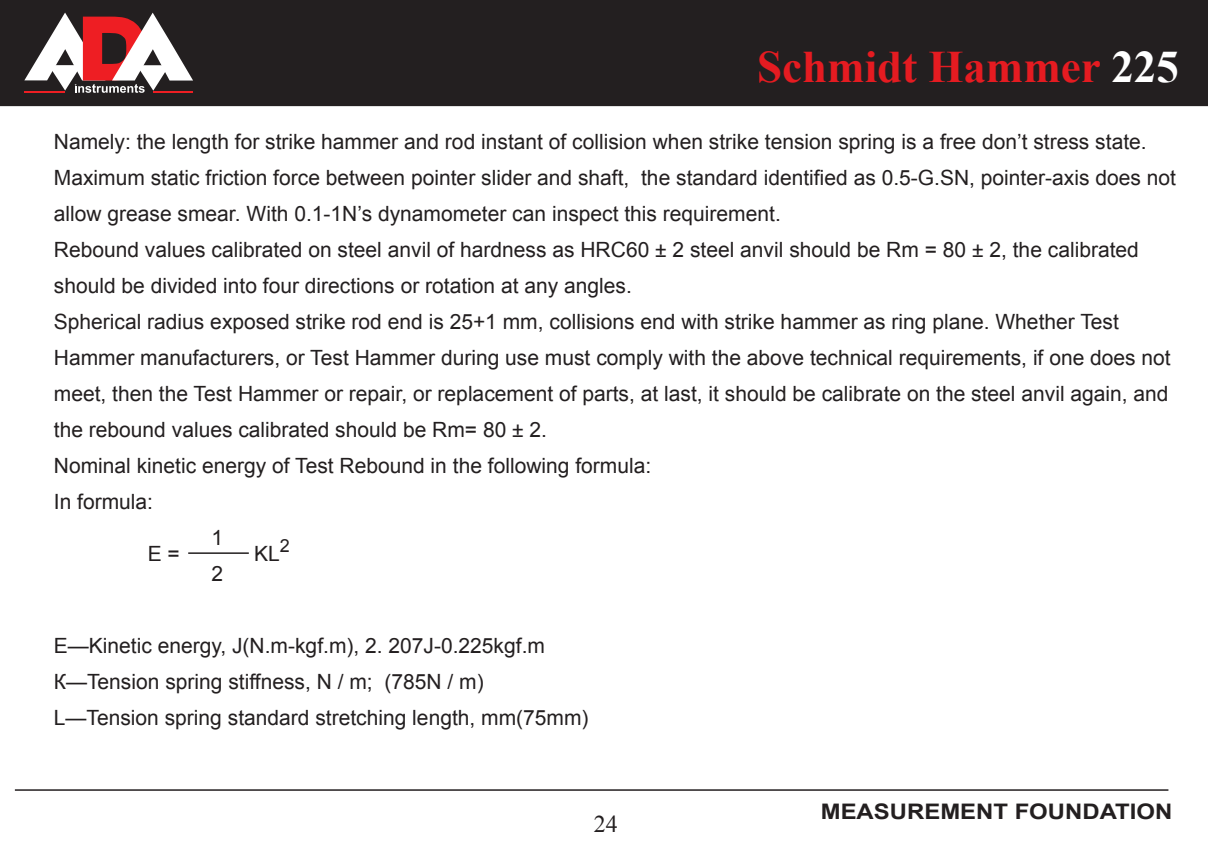
<style>
.page{position:relative;width:1208px;height:851px;background:#fff}
.page>*{position:absolute;margin:0;border:0;box-sizing:border-box;transform-origin:0 0}
.t1{font:700 45px "Times New Roman";color:#e51b21}
.t2{font:24px "Times New Roman";color:#231f20}
.t3{font:700 21.3px "Arial";color:#231f20;scale:1.12 1}
.t4{font:21px "Arial";color:#231f20}
.s1{color:#fff}
</style>
<div class="page">
<div style="left:0;top:0;width:1207px;height:106px;background:#231f20"></div>
<svg style="left:24px;top:13px;width:169px;height:80px"></svg>
<hr style="left:24px;top:91px;width:41px;height:1px;background:#ee1e23">
<hr style="left:153px;top:91px;width:40px;height:2px;background:#ee1e23">
<hr style="left:15px;top:789px;width:1153px;height:1px;background:#231f20">
<svg style="left:1207px;top:0;width:1px;height:106px"></svg>
<hr style="left:188px;top:552px;width:61px;height:2px;background:#231f20">
<h1 class="t1" style="left:757px;top:35px;width:423px">Schmidt Hammer <span class="s1">225</span></h1>
<p class="t4" style="left:54px;top:127px;width:1094px">Namely: the length for strike hammer and rod instant of collision when strike tension spring is a free don’t stress state.</p>
<p class="t4" style="left:54px;top:163px;width:1123px">Maximum static friction force between pointer slider and shaft, the standard identified as 0.5-G.SN, pointer-axis does not</p>
<p class="t4" style="left:54px;top:199px;width:728px">allow grease smear. With 0.1-1N’s dynamometer can inspect this requirement.</p>
<p class="t4" style="left:54px;top:235px;width:1086px">Rebound values calibrated on steel anvil of hardness as HRC60 ± 2 steel anvil should be Rm = 80 ± 2, the calibrated</p>
<p class="t4" style="left:54px;top:271px;width:579px">should be divided into four directions or rotation at any angles.</p>
<p class="t4" style="left:54px;top:307px;width:1066px">Spherical radius exposed strike rod end is 25+1 mm, collisions end with strike hammer as ring plane. Whether Test</p>
<p class="t4" style="left:54px;top:343px;width:1118px">Hammer manufacturers, or Test Hammer during use must comply with the above technical requirements, if one does not</p>
<p class="t4" style="left:54px;top:379px;width:1116px">meet, then the Test Hammer or repair, or replacement of parts, at last, it should be calibrate on the steel anvil again, and</p>
<p class="t4" style="left:54px;top:415px;width:495px">the rebound values calibrated should be Rm= 80 ± 2.</p>
<p class="t4" style="left:54px;top:451px;width:599px">Nominal kinetic energy of Test Rebound in the following formula:</p>
<p class="t4" style="left:54px;top:487px;width:101px">In formula:</p>
<p class="t4" style="left:211px;top:523px;width:13px">1</p>
<p class="t4" style="left:211px;top:559px;width:13px">2</p>
<p class="t4" style="left:148px;top:539px;width:34px">E =</p>
<p class="t4" style="left:254px;top:539px;width:37px">KL<sup>2</sup></p>
<p class="t4" style="left:54px;top:631px;width:492px">E—Kinetic energy, J(N.m-kgf.m), 2. 207J-0.225kgf.m</p>
<p class="t4" style="left:54px;top:667px;width:431px">К—Tension spring stiffness, N / m; (785N / m)</p>
<p class="t4" style="left:54px;top:703px;width:536px">L—Tension spring standard stretching length, mm(75mm)</p>
<p class="t2" style="left:594px;top:808px;width:24px">24</p>
<p class="t3" style="left:820px;top:797px;width:315px">MEASUREMENT FOUNDATION</p>
</div>
